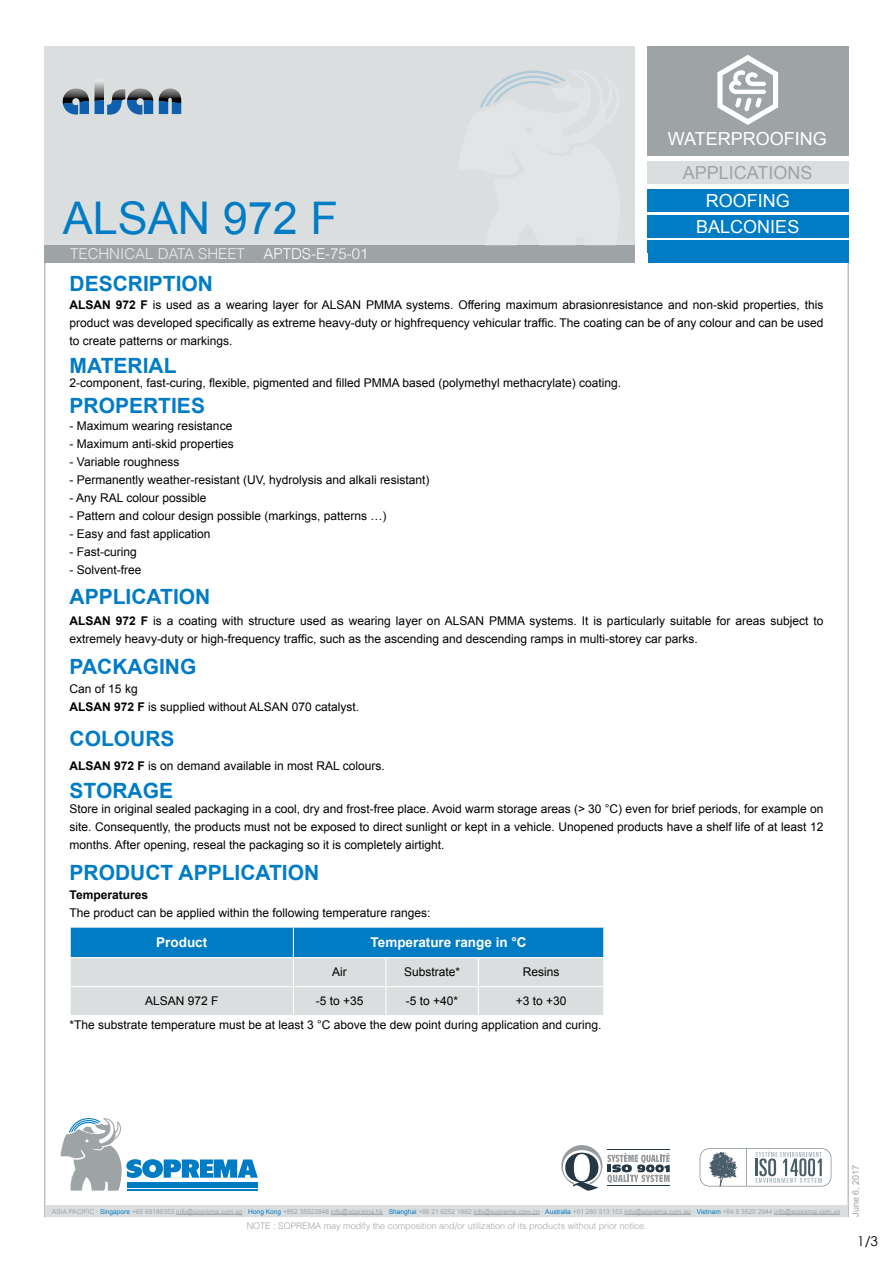
<style>
.page{position:relative;width:893px;height:1263px;background:#fff}
.page>*{position:absolute;margin:0;border:0;box-sizing:border-box;transform-origin:0 0}
.t1{font:45px "Arial";color:#007cc5}
.t2{font:700 21px "Arial";color:#007cc5}
.t3{font:18px "Arial";color:#fff}
.t4{font:18px "Arial";color:#9ea3a6}
.t5{font:300 15px "Helvetica";color:#fff}
.t6{font:700 13.5px "Arial";color:#fff}
.t7{font:13.5px "Century Gothic";color:#000}
.t8{font:12px/18px "Arial";color:#000}
.t9{font:700 12px "Arial";color:#000}
.t10{font:300 9px "Helvetica";color:#9ea3a6}
.t11{font:9px "Arial";color:#9ea3a6}
.t12{font:6.6px "Arial";color:#9ea3a6}
.s1{font-weight:700}
.s2{color:#007cc5}
</style>
<div class="page">
<div style="left:45px;top:46px;width:590px;height:208px;background:#dbdedf"></div>
<div style="left:45px;top:245px;width:590px;height:18px;background:#9ea3a6"></div>
<div style="left:647px;top:46px;width:201px;height:110px;background:#9ea3a6"></div>
<div style="left:647px;top:162px;width:201px;height:22px;background:#dbdedf"></div>
<div style="left:647px;top:190px;width:201px;height:22px;background:#007cc5"></div>
<div style="left:647px;top:215px;width:201px;height:22px;background:#007cc5"></div>
<div style="left:647px;top:240px;width:201px;height:23px;background:#007cc5"></div>
<svg style="left:717px;top:55px;width:61px;height:70px"></svg>
<svg style="left:60px;top:1118px;width:198px;height:73px"></svg>
<svg style="left:700px;top:1148px;width:131px;height:38px"></svg>
<svg style="left:561px;top:1145px;width:109px;height:46px"></svg>
<hr style="left:607px;top:1149px;width:63px;height:1px;background:#263746">
<hr style="left:607px;top:1186px;width:63px;height:1px;background:#263746">
<svg style="left:479px;top:70px;width:86px;height:38px"></svg>
<svg style="left:63px;top:80px;width:118px;height:35px"></svg>
<div style="left:45px;top:1205px;width:803px;height:11px;background:#dbdedf"></div>
<hr style="left:176px;top:1214px;width:66px;height:1px;background:#9ea3a6">
<hr style="left:331px;top:1214px;width:52px;height:1px;background:#9ea3a6">
<hr style="left:474px;top:1214px;width:66px;height:1px;background:#9ea3a6">
<hr style="left:624px;top:1214px;width:67px;height:1px;background:#9ea3a6">
<hr style="left:774px;top:1214px;width:66px;height:1px;background:#9ea3a6">
<svg style="left:70px;top:927px;width:534px;height:88px;background:#93bed7"></svg>
<h3 class="t3" style="left:668px;top:127px;width:161px">WATERPROOFING</h3>
<h1 class="t1" style="left:63px;top:188px;width:277px">ALSAN 972 F</h1>
<p class="t5" style="left:70px;top:242px;width:176px">TECHNICAL DATA SHEET</p>
<p class="t5" style="left:264px;top:242px;width:107px">APTDS-E-75-01</p>
<h3 class="t4" style="left:683px;top:161px;width:131px">APPLICATIONS</h3>
<h3 class="t3" style="left:706px;top:189px;width:86px">ROOFING</h3>
<h3 class="t3" style="left:696px;top:215px;width:105px">BALCONIES</h3>
<h2 class="t2" style="left:70px;top:270px;width:145px">DESCRIPTION</h2>
<p class="t8" style="left:70px;top:296px;width:755px;text-align:justify"><span class="s1">ALSAN 972 F</span> is used as a wearing layer for ALSAN PMMA systems. Offering maximum abrasionresistance and non-skid properties, this product was developed specifically as extreme heavy-duty or highfrequency vehicular traffic. The coating can be of any colour and can be used to create patterns or markings.</p>
<h2 class="t2" style="left:70px;top:351px;width:108px">MATERIAL</h2>
<p class="t8" style="left:70px;top:374px;width:553px">2-component, fast-curing, flexible, pigmented and filled PMMA based (polymethyl methacrylate) coating.</p>
<h2 class="t2" style="left:70px;top:392px;width:137px">PROPERTIES</h2>
<p class="t8" style="left:70px;top:417px;width:164px">- Maximum wearing resistance</p>
<p class="t8" style="left:70px;top:435px;width:166px">- Maximum anti-skid properties</p>
<p class="t8" style="left:70px;top:453px;width:111px">- Variable roughness</p>
<p class="t8" style="left:70px;top:471px;width:361px">- Permanently weather-resistant (UV, hydrolysis and alkali resistant)</p>
<p class="t8" style="left:70px;top:489px;width:138px">- Any RAL colour possible</p>
<p class="t8" style="left:70px;top:507px;width:318px">- Pattern and colour design possible (markings, patterns …)</p>
<p class="t8" style="left:70px;top:525px;width:142px">- Easy and fast application</p>
<p class="t8" style="left:70px;top:543px;width:69px">- Fast-curing</p>
<p class="t8" style="left:70px;top:561px;width:74px">- Solvent-free</p>
<h2 class="t2" style="left:70px;top:583px;width:142px">APPLICATION</h2>
<p class="t8" style="left:70px;top:612px;width:755px"><span class="s1">ALSAN 972 F</span> is a coating with structure used as wearing layer on ALSAN PMMA systems. It is particularly suitable for areas subject to extremely heavy-duty or high-frequency traffic, such as the ascending and descending ramps in multi-storey car parks.</p>
<h2 class="t2" style="left:70px;top:652px;width:128px">PACKAGING</h2>
<p class="t8" style="left:70px;top:679px;width:291px">Can of 15 kg<br><span class="s1">ALSAN 972 F</span> is supplied without ALSAN 070 catalyst.</p>
<h2 class="t2" style="left:70px;top:724px;width:106px">COLOURS</h2>
<p class="t8" style="left:70px;top:757px;width:317px"><span class="s1">ALSAN 972 F</span> is on demand available in most RAL colours.</p>
<h2 class="t2" style="left:70px;top:777px;width:105px">STORAGE</h2>
<p class="t8" style="left:70px;top:799px;width:755px;text-align:justify">Store in original sealed packaging in a cool, dry and frost-free place. Avoid warm storage areas (&gt; 30 °C) even for brief periods, for example on site. Consequently, the products must not be exposed to direct sunlight or kept in a vehicle. Unopened products have a shelf life of at least 12 months. After opening, reseal the packaging so it is completely airtight.</p>
<h2 class="t2" style="left:70px;top:858px;width:251px">PRODUCT APPLICATION</h2>
<p class="t9" style="left:70px;top:887px;width:80px">Temperatures</p>
<p class="t8" style="left:70px;top:904px;width:362px">The product can be applied within the following temperature ranges:</p>
<p class="t6" style="left:156px;top:933px;width:53px">Product</p>
<p class="t6" style="left:371px;top:933px;width:157px">Temperature range in °C</p>
<p class="t8" style="left:332px;top:963px;width:16px">Air</p>
<p class="t8" style="left:404px;top:963px;width:58px">Substrate*</p>
<p class="t8" style="left:523px;top:963px;width:38px">Resins</p>
<p class="t8" style="left:145px;top:992px;width:75px">ALSAN 972 F</p>
<p class="t8" style="left:316px;top:992px;width:49px">-5 to +35</p>
<p class="t8" style="left:406px;top:992px;width:54px">-5 to +40*</p>
<p class="t8" style="left:70px;top:989px;width:533px;line-height:24px;text-indent:446px">+3 to +30<br>*The substrate temperature must be at least 3 °C above the dew point during application and curing.</p>
<p class="t12" style="left:52px;top:1207px;width:790px">ASIA PACIFIC · <span class="s2">Singapore</span> +65 68186353 info@soprema.com.sg · <span class="s2">Hong Kong</span> +852 35522848 info@soprema.hk · <span class="s2">Shanghai</span> +86 21 6252 1882 info@soprema.com.cn · <span class="s2">Australia</span> +61 280 513 153 info@soprema.com.au · <span class="s2">Vietnam</span> +84 8 3520 2944 info@soprema.com.vn</p>
<p class="t10" style="left:247px;top:1219px;width:401px">NOTE : SOPREMA may modify the composition and/or utilization of its products without prior notice.</p>
<p class="t11" style="left:850px;top:1217px;width:54px;rotate:-90deg">June 6, 2017</p>
<p class="t7" style="left:857px;top:1232px;width:22px">1/3</p>
</div>
